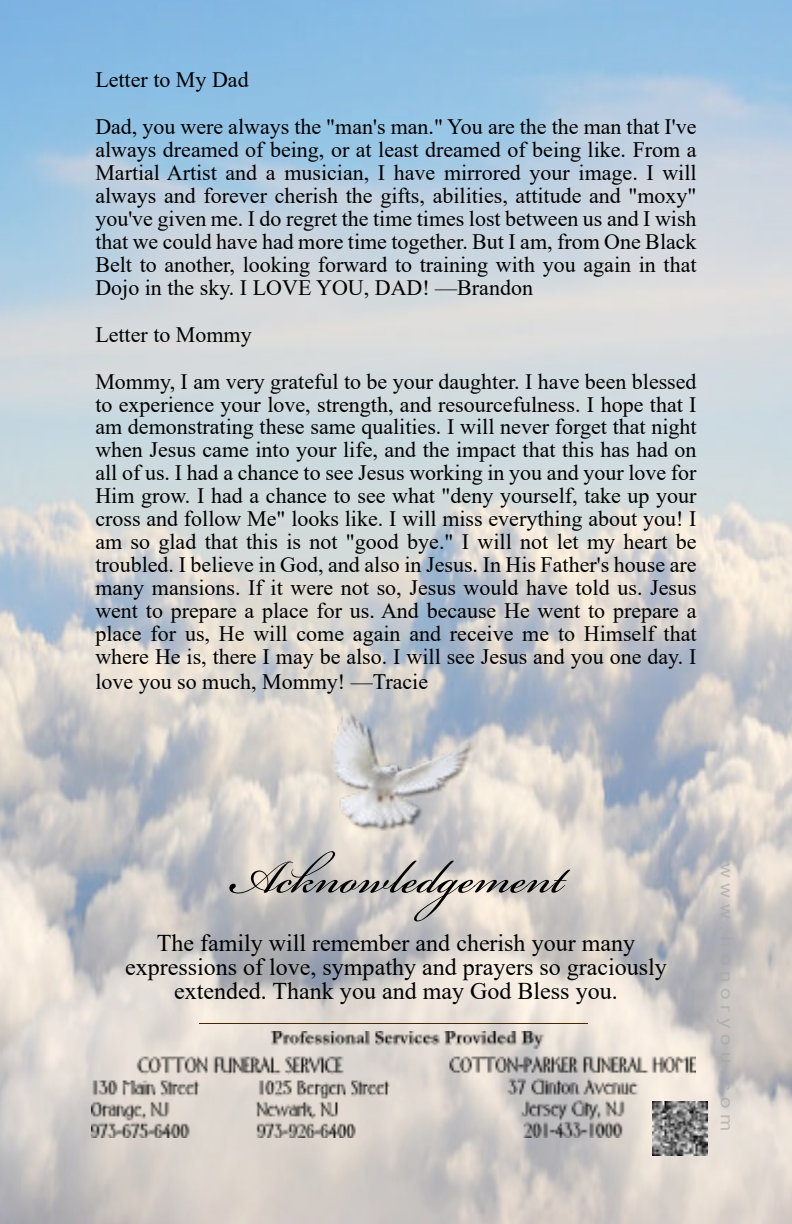
<style>
.page{position:relative;width:792px;height:1224px;background:#fff}
.page>*{position:absolute;margin:0;border:0;box-sizing:border-box;transform-origin:0 0}
.t1{font:72px "Bickham Script Pro";color:#000}
.t2{font:24px/24px "Times New Roman";color:#000;text-align:center}
.t3{font:22px/23px "Times New Roman";color:#000}
</style>
<div class="page">
<img style="left:0;top:0;width:792px;height:1224px">
<hr style="left:199px;top:1023px;width:388px;height:1px;background:#452800">
<img style="left:91px;top:1031px;width:604px;height:106px">
<img style="left:472px;top:714px;width:3px;height:117px">
<img style="left:320px;top:700px;width:152px;height:152px">
<img style="left:653px;top:1101px;width:54px;height:55px">
<p class="t3" style="left:95px;top:59px;width:603px;line-height:47px">Letter to My Dad<br>Dad, you were always the "man's man." You are the the man that I've</p>
<p class="t3" style="left:95px;top:140px;width:603px;text-align:justify">always dreamed of being, or at least dreamed of being like. From a Martial Artist and a musician, I have mirrored your image. I will always and forever cherish the gifts, abilities, attitude and "moxy" you've given me. I do regret the time times lost between us and I wish that we could have had more time together. But I am, from One Black Belt to another, looking forward to training with you again in that Dojo in the sky. I LOVE YOU, DAD! —Brandon</p>
<p class="t3" style="left:95px;top:313px;width:603px;line-height:47px">Letter to Mommy<br>Mommy, I am very grateful to be your daughter. I have been blessed</p>
<p class="t3" style="left:95px;top:395px;width:603px;text-align:justify">to experience your love, strength, and resourcefulness. I hope that I am demonstrating these same qualities. I will never forget that night when Jesus came into your life, and the impact that this has had on all of us. I had a chance to see Jesus working in you and your love for Him grow. I had a chance to see what "deny yourself, take up your cross and follow Me" looks like. I will miss everything about you! I am so glad that this is not "good bye." I will not let my heart be troubled. I believe in God, and also in Jesus. In His Father's house are many mansions. If it were not so, Jesus would have told us. Jesus went to prepare a place for us. And because He went to prepare a place for us, He will come again and receive me to Himself that where He is, there I may be also. I will see Jesus and you one day. I</p>
<p class="t3" style="left:95px;top:672px;width:334px">love you so much, Mommy! —Tracie</p>
<h1 class="t1" style="left:228px;top:843px;width:338px">Acknowledgement</h1>
<p class="t2" style="left:125px;top:934px;width:543px">The family will remember and cherish your many expressions of love, sympathy and prayers so graciously extended. Thank you and may God Bless you.</p>
</div>
